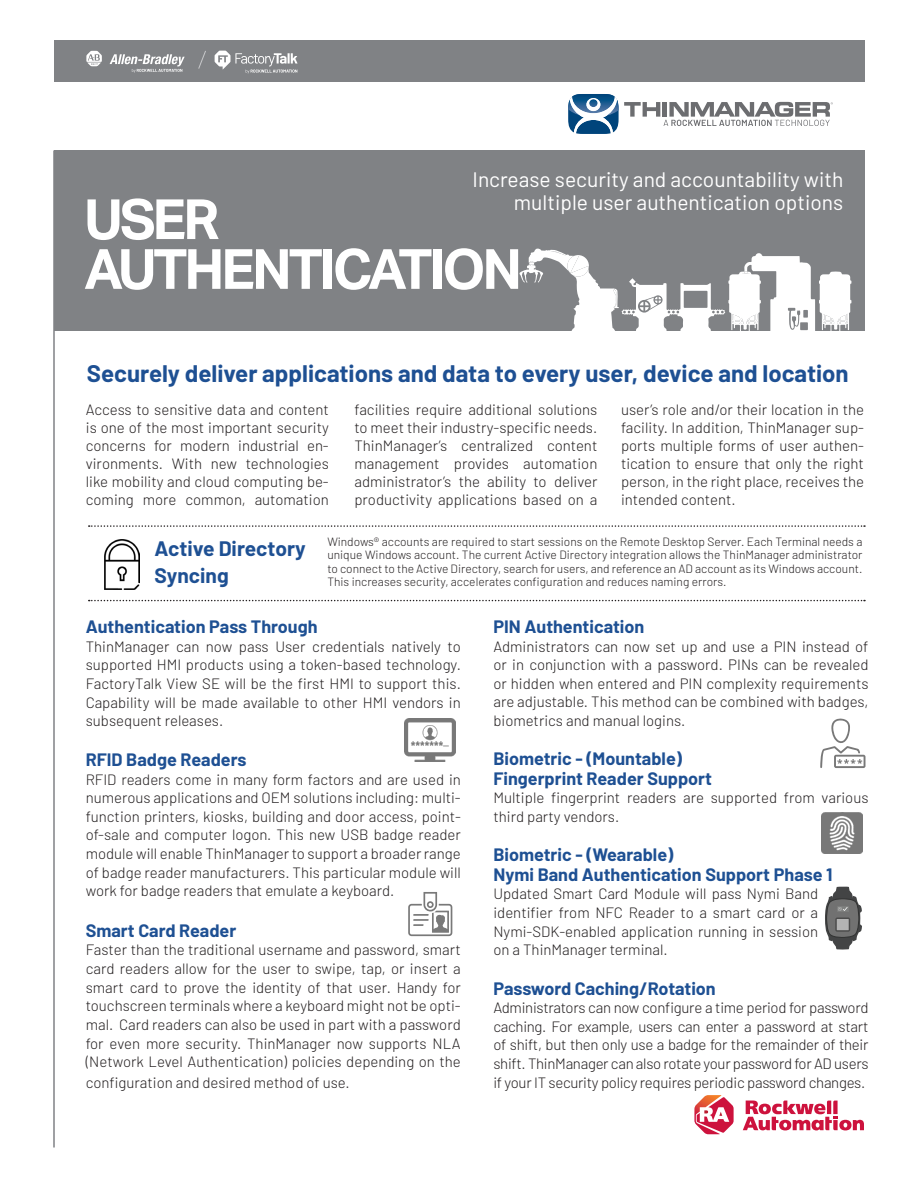
<style>
.page{position:relative;width:918px;height:1188px;background:#fff}
.page>*{position:absolute;margin:0;border:0;box-sizing:border-box;transform-origin:0 0}
.Top_Header{font:700 55.5px/49.8px "Aktiv Grotesk";letter-spacing:-.06em;color:#fff}
.Breakout_Text{font:700 24px "Barlow";color:#1e5093}
.Top_Header_Description_Small{font:21px/22.5px "Barlow";color:#fff;text-align:right}
.Breakout_Text-2{font:700 21px "Barlow";color:#1e5093}
.Subhead_Small{font:700 18px "Barlow";color:#1e5093}
.Copy_Cutsheet{font:300 15px/18.6px "Barlow";color:#231f20;text-align:justify}
.Copy_Cutsheet-2{font:300 12px/13.5px "Barlow";color:#231f20;text-align:justify}
</style>
<div class="page">
<div style="left:55px;top:150px;width:810px;height:181px;background:#808285"></div>
<svg style="left:568px;top:94px;width:265px;height:40px"></svg>
<hr style="left:53px;top:150px;width:2px;height:998px;background:#808285">
<svg style="left:743px;top:1101px;width:121px;height:29px"></svg>
<svg style="left:694px;top:1095px;width:40px;height:39px"></svg>
<svg style="left:519px;top:249px;width:332px;height:82px"></svg>
<div style="left:54px;top:40px;width:811px;height:42px;background:#808285"></div>
<img style="left:105px;top:540px;width:35px;height:49px">
<svg style="left:820px;top:719px;width:45px;height:49px"></svg>
<svg style="left:408px;top:892px;width:44px;height:44px"></svg>
<svg style="left:825px;top:887px;width:37px;height:63px"></svg>
<img style="left:821px;top:812px;width:41px;height:41px">
<svg style="left:89px;top:525px;width:776px;height:2px"></svg>
<svg style="left:89px;top:600px;width:776px;height:1px"></svg>
<img style="left:405px;top:719px;width:51px;height:42px">
<p class="Top_Header_Description_Small" style="left:473px;top:167px;width:372px">Increase security and accountability with multiple user authentication options</p>
<p class="Top_Header" style="left:84px;top:195px;width:439px">USER<br>AUTHENTICATION</p>
<p class="Breakout_Text" style="left:87px;top:355px;width:763px">Securely deliver applications and data to every user, device and location</p>
<p class="Copy_Cutsheet" style="left:86px;top:399px;width:245px;line-height:18px">Access to sensitive data and content is one of the most important security concerns for modern industrial en&shy;vironments. With new technologies like mobility and cloud computing be&shy;coming more common, automation</p>
<p class="Copy_Cutsheet" style="left:354px;top:399px;width:244px;line-height:18px">facilities require additional solutions to meet their industry-specific needs.</p>
<p class="Copy_Cutsheet" style="left:354px;top:435px;width:245px;line-height:18px">ThinManager’s centralized content management provides automation administrator’s the ability to deliver productivity applications based on a</p>
<p class="Copy_Cutsheet" style="left:621px;top:399px;width:245px;line-height:18px">user’s role and/or their location in the facility. In addition, ThinManager sup&shy;ports multiple forms of user authen&shy;tication to ensure that only the right person, in the right place, receives the intended content.</p>
<p class="Breakout_Text-2" style="left:154px;top:533px;width:153px">Active Directory</p>
<p class="Breakout_Text-2" style="left:154px;top:560px;width:76px">Syncing</p>
<p class="Copy_Cutsheet-2" style="left:327px;top:534px;width:537px">Windows® accounts are required to start sessions on the Remote Desktop Server. Each Terminal needs a unique Windows account. The current Active Directory integration allows the ThinManager administrator to connect to the Active Directory, search for users, and reference an AD account as its Windows account.<br>This increases security, accelerates configuration and reduces naming errors.</p>
<p class="Subhead_Small" style="left:86px;top:613px;width:233px">Authentication Pass Through</p>
<p class="Copy_Cutsheet" style="left:86px;top:636px;width:377px">ThinManager can now pass User credentials natively to supported HMI products using a token-based technology.<br>FactoryTalk View SE will be the first HMI to support this.<br>Capability will be made available to other HMI vendors in subsequent releases.</p>
<p class="Subhead_Small" style="left:86px;top:746px;width:162px">RFID Badge Readers</p>
<p class="Copy_Cutsheet" style="left:86px;top:769px;width:377px">RFID readers come in many form factors and are used in numerous applications and OEM solutions including: multi&shy;function printers, kiosks, building and door access, point&shy;of-sale and computer logon. This new USB badge reader module will enable ThinManager to support a broader range of badge reader manufacturers. This particular module will work for badge readers that emulate a keyboard.</p>
<p class="Subhead_Small" style="left:86px;top:917px;width:152px">Smart Card Reader</p>
<p class="Copy_Cutsheet" style="left:86px;top:940px;width:377px">Faster than the traditional username and password, smart card readers allow for the user to swipe, tap, or insert a smart card to prove the identity of that user. Handy for touchscreen terminals where a keyboard might not be opti&shy;mal. Card readers can also be used in part with a password for even more security. ThinManager now supports NLA (Network Level Authentication) policies depending on the</p>
<p class="Copy_Cutsheet" style="left:86px;top:1072px;width:266px">configuration and desired method of use.</p>
<p class="Subhead_Small" style="left:493px;top:613px;width:152px">PIN Authentication</p>
<p class="Copy_Cutsheet" style="left:493px;top:636px;width:377px">Administrators can now set up and use a PIN instead of or in conjunction with a password. PINs can be revealed or hidden when entered and PIN complexity requirements are adjustable. This method can be combined with badges, biometrics and manual logins.</p>
<p class="Subhead_Small" style="left:493px;top:745px;width:190px">Biometric - (Mountable)</p>
<p class="Subhead_Small" style="left:493px;top:765px;width:220px">Fingerprint Reader Support</p>
<p class="Copy_Cutsheet" style="left:493px;top:788px;width:377px">Multiple fingerprint readers are supported from various third party vendors.</p>
<p class="Subhead_Small" style="left:493px;top:841px;width:182px">Biometric - (Wearable)</p>
<p class="Subhead_Small" style="left:493px;top:861px;width:341px">Nymi Band Authentication Support Phase 1</p>
<p class="Copy_Cutsheet" style="left:493px;top:884px;width:326px">Updated Smart Card Module will pass Nymi Band identifier from NFC Reader to a smart card or a Nymi-SDK-enabled application running in session on a ThinManager terminal.</p>
<p class="Subhead_Small" style="left:493px;top:975px;width:224px">Password Caching/Rotation</p>
<p class="Copy_Cutsheet" style="left:493px;top:998px;width:377px">Administrators can now configure a time period for password caching. For example, users can enter a password at start of shift, but then only use a badge for the remainder of their shift. ThinManager can also rotate your password for AD users if your IT security policy requires periodic password changes.</p>
</div>
